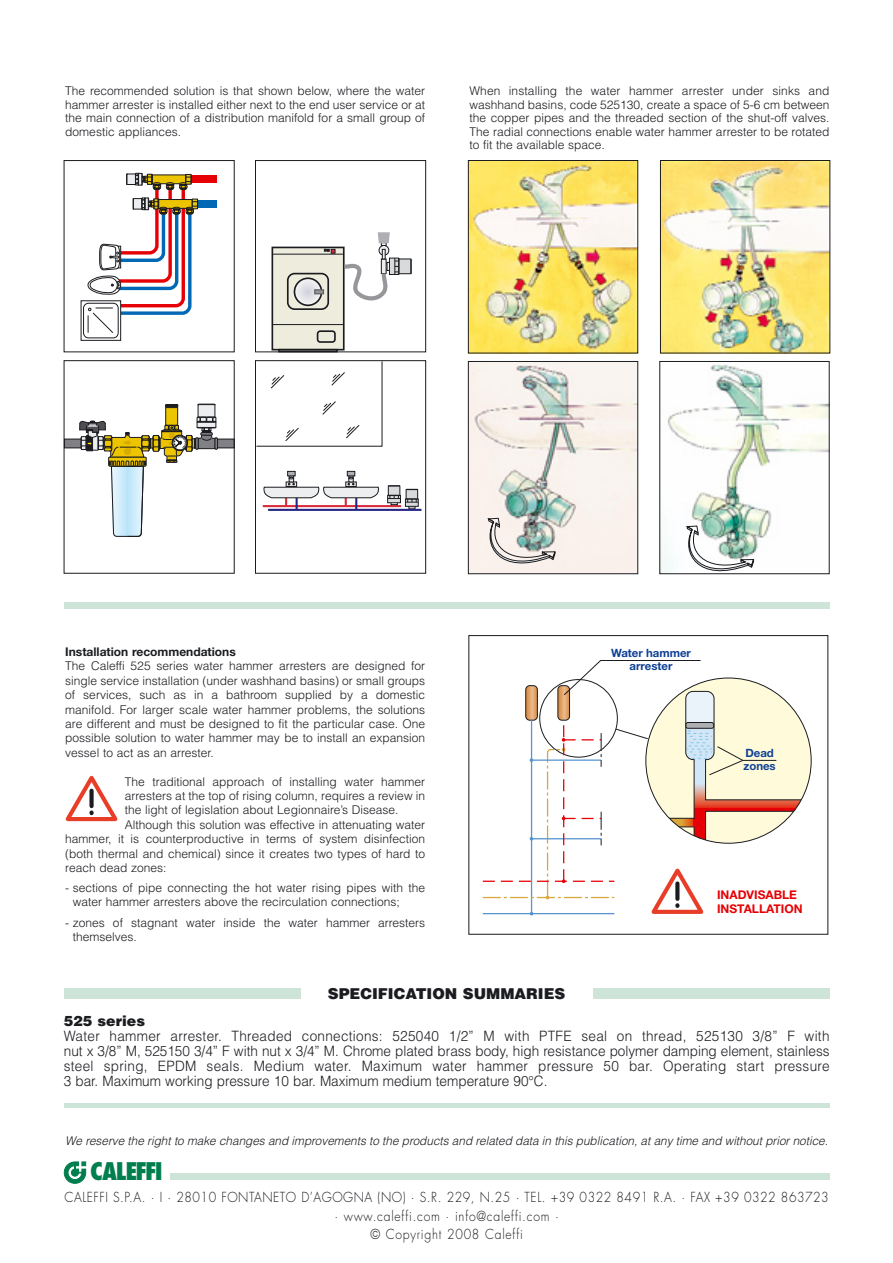
<style>
.page{position:relative;width:893px;height:1263px;background:#fff}
.page>*{position:absolute;margin:0;border:0;box-sizing:border-box;transform-origin:0 0}
.t1{font:800 condensed 23.7px "Futura";letter-spacing:-.07em;color:#007e4e;scale:1.04 1}
.t2{font:900 15px "Helvetica";color:#1b1c20}
.t3{font:300 14.25px/15px "Helvetica";color:#1b1c20;text-align:justify;scale:.95 1}
.t4{font:900 14.25px "Helvetica";color:#1b1c20}
.t5{font:300 13.5px/18.9px "Futura";letter-spacing:.045em;color:#1b1c20;text-align:center;scale:.9 1}
.t6{font:300 12px/13.5px "Helvetica";color:#1b1c20;text-align:justify}
.t7{font:italic 300 12px "Helvetica";color:#1b1c20}
.t8{font:700 12px "Helvetica Neue";color:#1b1c20}
.t9{font:700 12px/14.4px "Helvetica Neue";color:#e60005}
.t10{font:700 11.4px/13.6px "Helvetica Neue";color:#0e4096;text-align:center}
</style>
<div class="page">
<div style="left:170px;top:1174px;width:659px;height:6px;background:#cfe4d8"></div>
<svg style="left:64px;top:1162px;width:22px;height:21px"></svg>
<hr style="left:64px;top:1103px;width:765px;height:4px;background:#cfe4d8">
<div style="left:64px;top:988px;width:765px;height:11px;background:#cfe4d8"></div>
<div style="left:301px;top:986px;width:291px;height:21px;background:#fff"></div>
<img style="left:470px;top:162px;width:166px;height:189px">
<div style="left:468px;top:160px;width:170px;height:193px;border:1px solid #1b1c20"></div>
<img style="left:662px;top:162px;width:166px;height:189px">
<div style="left:660px;top:160px;width:170px;height:193px;border:1px solid #1b1c20"></div>
<img style="left:470px;top:363px;width:166px;height:209px">
<div style="left:468px;top:361px;width:170px;height:213px;border:1px solid #1b1c20"></div>
<img style="left:661px;top:364px;width:166px;height:208px">
<div style="left:659px;top:361px;width:170px;height:213px;border:1px solid #1b1c20"></div>
<svg style="left:487px;top:517px;width:68px;height:53px;background:#c8c8c3"></svg>
<img style="left:685px;top:525px;width:69px;height:50px">
<div style="left:468px;top:635px;width:360px;height:300px;border:1px solid #1b1c20"></div>
<svg style="left:483px;top:660px;width:323px;height:256px"></svg>
<div style="left:189px;top:200px;width:28px;height:8px;background:#0068b4"></div>
<div style="left:189px;top:176px;width:28px;height:7px;background:#e60005"></div>
<svg style="left:83px;top:303px;width:36px;height:36px"></svg>
<div style="left:81px;top:301px;width:40px;height:40px;border:1px solid #1b1c20"></div>
<div style="left:83px;top:303px;width:35px;height:35px;border:1px solid #1b1c20;border-radius:5px"></div>
<svg style="left:88px;top:173px;width:110px;height:160px"></svg>
<div style="left:64px;top:439px;width:19px;height:9px;background:#818084"></div>
<div style="left:64px;top:439px;width:19px;height:9px;border:1px solid #1b1c20"></div>
<div style="left:216px;top:439px;width:18px;height:9px;background:#818084"></div>
<div style="left:215px;top:439px;width:19px;height:9px;border:1px solid #1b1c20"></div>
<svg style="left:79px;top:404px;width:139px;height:133px"></svg>
<div style="left:64px;top:360px;width:171px;height:214px;border:1px solid #1b1c20"></div>
<div style="left:271px;top:247px;width:73px;height:104px;background:#eeecdd;border:2px solid #1b1c20"></div>
<div style="left:287px;top:273px;width:42px;height:37px;border:2px solid #1b1c20;border-radius:7px"></div>
<hr style="left:272px;top:254px;width:72px;height:1px;background:#1b1c20">
<hr style="left:272px;top:324px;width:72px;height:1px;background:#1b1c20">
<div style="left:317px;top:330px;width:19px;height:13px;border:2px solid #1b1c20;border-radius:3px"></div>
<div style="left:278px;top:349px;width:60px;height:3px;background:#eeecdd;border:2px solid #1b1c20"></div>
<svg style="left:294px;top:232px;width:118px;height:74px"></svg>
<div style="left:255px;top:160px;width:171px;height:192px;border:1px solid #1b1c20"></div>
<hr style="left:263px;top:505px;width:138px;height:2px;background:#d62c3b">
<hr style="left:268px;top:509px;width:153px;height:2px;background:#272686">
<svg style="left:387px;top:485px;width:32px;height:24px"></svg>
<svg style="left:287px;top:471px;width:8px;height:5px"></svg>
<svg style="left:347px;top:471px;width:8px;height:5px"></svg>
<svg style="left:263px;top:476px;width:116px;height:34px"></svg>
<div style="left:255px;top:360px;width:171px;height:214px;border:1px solid #1b1c20"></div>
<svg style="left:256px;top:361px;width:126px;height:86px"></svg>
<div style="left:64px;top:602px;width:765px;height:6px;background:#cfe4d8"></div>
<svg style="left:65px;top:775px;width:53px;height:47px"></svg>
<p class="t6" style="left:65px;top:85px;width:361px">The recommended solution is that shown below, where the water hammer arrester is installed either next to the end user service or at the main connection of a distribution manifold for a small group of domestic appliances.</p>
<p class="t6" style="left:469px;top:85px;width:361px">When installing the water hammer arrester under sinks and washhand basins, code 525130, create a space of 5-6 cm between the copper pipes and the threaded section of the shut-off valves.<br>The radial connections enable water hammer arrester to be rotated to fit the available space.</p>
<p class="t8" style="left:65px;top:647px;width:172px">Installation recommendations</p>
<p class="t6" style="left:65px;top:660px;width:361px;line-height:14.4px">The Caleffi 525 series water hammer arresters are designed for single service installation (under washhand basins) or small groups of services, such as in a bathroom supplied by a domestic manifold. For larger scale water hammer problems, the solutions are different and must be designed to fit the particular case. One possible solution to water hammer may be to install an expansion vessel to act as an arrester.</p>
<p class="t6" style="left:125px;top:776px;width:302px">The traditional approach of installing water hammer</p>
<p class="t6" style="left:125px;top:790px;width:302px">arresters at the top of rising column, requires a review in</p>
<p class="t6" style="left:125px;top:805px;width:275px">the light of legislation about Legionnaire’s Disease.</p>
<p class="t6" style="left:125px;top:819px;width:302px">Although this solution was effective in attenuating water</p>
<p class="t6" style="left:65px;top:833px;width:361px">hammer, it is counterproductive in terms of system disinfection</p>
<p class="t6" style="left:65px;top:848px;width:361px">(both thermal and chemical) since it creates two types of hard to</p>
<p class="t6" style="left:65px;top:862px;width:103px">reach dead zones:</p>
<p class="t6" style="left:73px;top:882px;width:354px;line-height:14.2px;text-indent:-8px">- sections of pipe connecting the hot water rising pipes with the water hammer arresters above the recirculation connections;</p>
<p class="t6" style="left:73px;top:916px;width:354px;line-height:14.2px;text-indent:-8px">- zones of stagnant water inside the water hammer arresters themselves.</p>
<p class="t10" style="left:611px;top:647px;width:81px">Water hammer arrester</p>
<p class="t10" style="left:743px;top:747px;width:34px;text-align:left">Dead zones</p>
<p class="t9" style="left:717px;top:888px;width:87px">INADVISABLE<br>INSTALLATION</p>
<p class="t2" style="left:328px;top:988px;width:239px">SPECIFICATION SUMMARIES</p>
<p class="t4" style="left:64px;top:1016px;width:83px">525 series</p>
<p class="t3" style="left:64px;top:1030px;width:807px">Water hammer arrester. Threaded connections: 525040 1/2” M with PTFE seal on thread, 525130 3/8” F with nut x 3/8” M, 525150 3/4” F with nut x 3/4” M. Chrome plated brass body, high resistance polymer damping element, stainless steel spring, EPDM seals. Medium water. Maximum water hammer pressure 50 bar. Operating start pressure 3 bar. Maximum working pressure 10 bar. Maximum medium temperature 90°C.</p>
<p class="t7" style="left:65px;top:1137px;width:766px">We reserve the right to make changes and improvements to the products and related data in this publication, at any time and without prior notice.</p>
<h1 class="t1" style="left:90px;top:1161px;width:71px">CALEFFI</h1>
<p class="t5" style="left:65px;top:1188px;width:850px">CALEFFI S.P.A. · I · 28010 FONTANETO D’AGOGNA (NO) · S.R. 229, N.25 · TEL. +39 0322 8491 R.A. · FAX +39 0322 863723 · www.caleffi.com · info@caleffi.com ·<br>© Copyright 2008 Caleffi</p>
</div>
